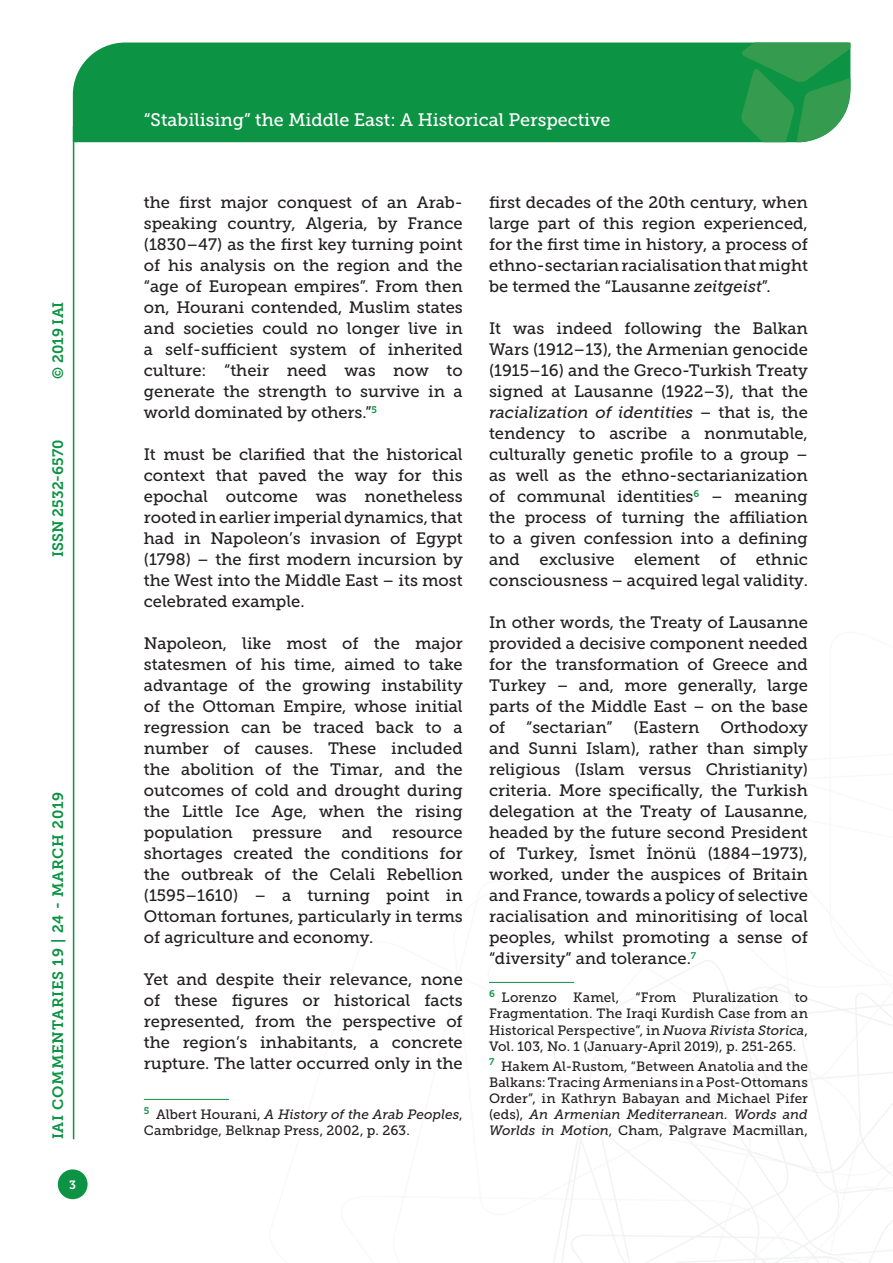
<style>
.page{position:relative;width:893px;height:1263px;background:#fff}
.page>*{position:absolute;margin:0;border:0;box-sizing:border-box;transform-origin:0 0}
.t1{font:18px "Museo Slab 500";color:#fff}
.Testo{font:16.5px/21px "Museo Slab 500";color:#231f20;text-align:justify}
.t2{font:15px "Museo Slab 700";letter-spacing:.05em;color:#0d9344}
.t3{font:15px "Museo Slab 700";color:#0d9344}
.Nota{font:13.5px/16.2px "Museo Slab 500";letter-spacing:.01em;color:#231f20;text-align:justify}
.t4{font:12px "Museo Slab 700";color:#fff}
.s1{font-style:italic}
</style>
<div class="page">
<svg style="left:531px;top:960px;width:362px;height:303px"></svg>
<div style="left:73px;top:43px;width:668px;height:99px;background:#0d9344"></div>
<svg style="left:741px;top:43px;width:109px;height:99px;background:#339d54"></svg>
<div style="left:58px;top:1169px;width:30px;height:30px;background:#0d9344;border-radius:50%"></div>
<hr style="left:73px;top:126px;width:1px;height:1013px;background:#0d9344">
<hr style="left:144px;top:1099px;width:85px;height:1px;background:#0d9344">
<hr style="left:489px;top:982px;width:85px;height:1px;background:#0d9344">
<p class="t2" style="left:50px;top:379px;width:79px;rotate:-90deg">© 2019 IAI</p>
<p class="t3" style="left:50px;top:557px;width:119px;rotate:-90deg">ISSN 2532-6570</p>
<p class="t2" style="left:50px;top:1139px;width:349px;rotate:-90deg">IAI COMMENTARIES 19 | 24 - MARCH 2019</p>
<p class="t4" style="left:69px;top:1178px;width:8px">3</p>
<p class="t1" style="left:144px;top:110px;width:468px">“Stabilising” the Middle East: A Historical Perspective</p>
<p class="Testo" style="left:144px;top:192px;width:320px">the first major conquest of an Arab&shy;speaking country, Algeria, by France (1830–47) as the first key turning point of his analysis on the region and the “age of European empires”. From then on, Hourani contended, Muslim states and societies could no longer live in a self-sufficient system of inherited culture: “their need was now to generate the strength to survive in a world dominated by others.”<sup>5</sup></p>
<p class="Testo" style="left:144px;top:444px;width:320px">It must be clarified that the historical context that paved the way for this epochal outcome was nonetheless rooted in earlier imperial dynamics, that had in Napoleon’s invasion of Egypt (1798) – the first modern incursion by the West into the Middle East – its most celebrated example.</p>
<p class="Testo" style="left:144px;top:633px;width:320px">Napoleon, like most of the major statesmen of his time, aimed to take advantage of the growing instability of the Ottoman Empire, whose initial regression can be traced back to a number of causes. These included the abolition of the Timar, and the outcomes of cold and drought during the Little Ice Age, when the rising population pressure and resource shortages created the conditions for the outbreak of the Celali Rebellion (1595–1610) – a turning point in Ottoman fortunes, particularly in terms of agriculture and economy.</p>
<p class="Testo" style="left:144px;top:969px;width:320px">Yet and despite their relevance, none of these figures or historical facts represented, from the perspective of the region’s inhabitants, a concrete rupture. The latter occurred only in the</p>
<p class="Nota" style="left:144px;top:1106px;width:320px"><sup>5</sup> Albert Hourani, <span class="s1">A History of the Arab Peoples</span>,<br>Cambridge, Belknap Press, 2002, p. 263.</p>
<p class="Testo" style="left:489px;top:192px;width:320px">first decades of the 20th century, when large part of this region experienced, for the first time in history, a process of ethno-sectarian racialisation that might be termed the “Lausanne <span class="s1">zeitgeist</span>”.</p>
<p class="Testo" style="left:489px;top:318px;width:320px">It was indeed following the Balkan Wars (1912–13), the Armenian genocide (1915–16) and the Greco-Turkish Treaty signed at Lausanne (1922–3), that the <span class="s1">racialization of identities</span> – that is, the tendency to ascribe a nonmutable, culturally genetic profile to a group – as well as the ethno-sectarianization of communal identities<sup>6</sup> – meaning the process of turning the affiliation to a given confession into a defining and exclusive element of ethnic consciousness – acquired legal validity.</p>
<p class="Testo" style="left:489px;top:612px;width:320px">In other words, the Treaty of Lausanne provided a decisive component needed for the transformation of Greece and Turkey – and, more generally, large parts of the Middle East – on the base of</p>
<p class="Testo" style="left:526px;top:717px;width:88px">“sectarian”</p>
<p class="Testo" style="left:633px;top:717px;width:68px">(Eastern</p>
<p class="Testo" style="left:489px;top:717px;width:320px;text-indent:231px">Orthodoxy and Sunni Islam), rather than simply religious (Islam versus Christianity) criteria. More specifically, the Turkish delegation at the Treaty of Lausanne, headed by the future second President of Turkey, İsmet İnönü (1884–1973), worked, under the auspices of Britain and France, towards a policy of selective racialisation and minoritising of local peoples, whilst promoting a sense of “diversity” and tolerance.<sup>7</sup></p>
<p class="Nota" style="left:489px;top:989px;width:320px"><sup>6</sup> Lorenzo Kamel, “From Pluralization to Fragmentation. The Iraqi Kurdish Case from an Historical Perspective”, in <span class="s1">Nuova Rivista Storica</span>, Vol. 103, No. 1 (January-April 2019), p. 251-265.</p>
<p class="Nota" style="left:489px;top:1058px;width:320px"><sup>7</sup> Hakem Al-Rustom, “Between Anatolia and the Balkans: Tracing Armenians in a Post-Ottomans Order”, in Kathryn Babayan and Michael Pifer (eds), <span class="s1">An Armenian Mediterranean. Words and Worlds in Motion</span>, Cham, Palgrave Macmillan,</p>
</div>
